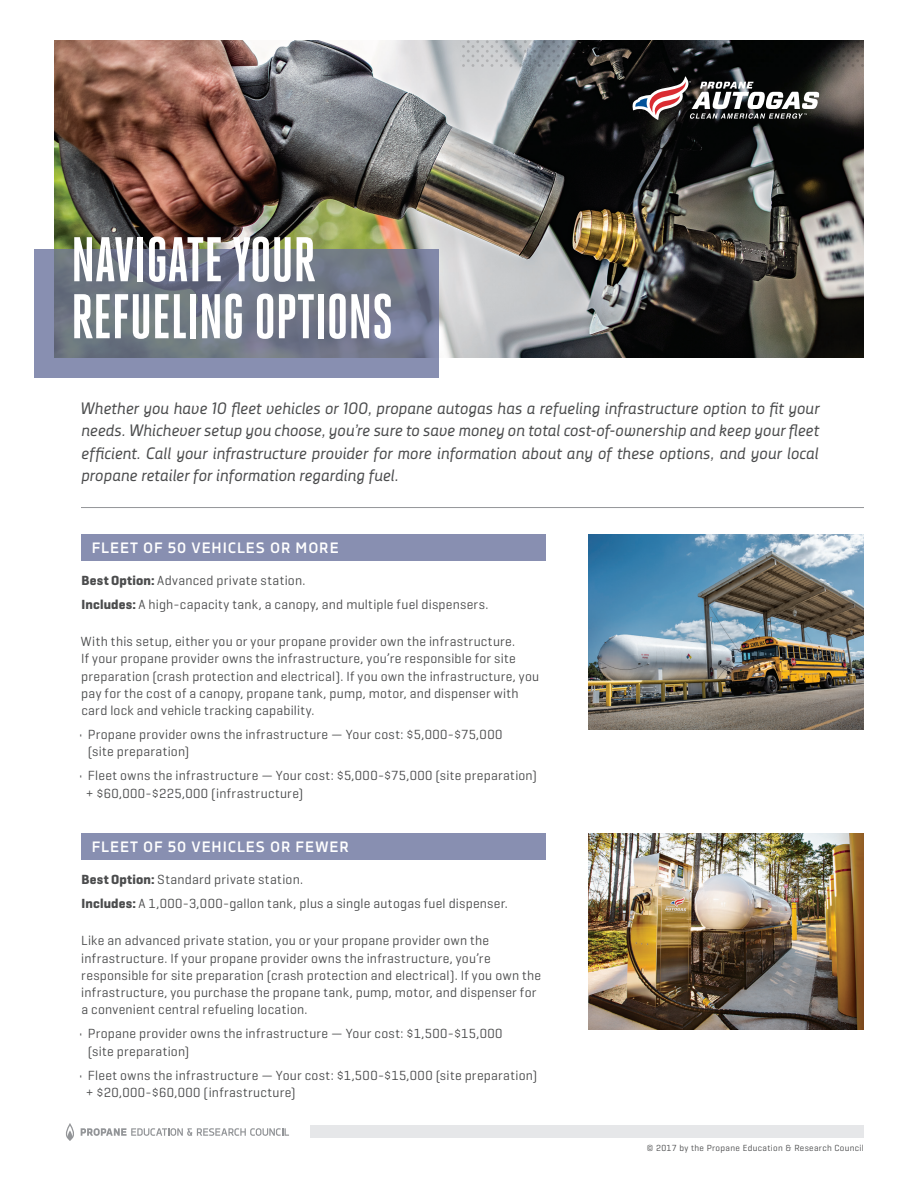
<style>
.page{position:relative;width:918px;height:1188px;background:#fff}
.page>*{position:absolute;margin:0;border:0;box-sizing:border-box;transform-origin:0 0}
.t1{font:700 63px/57px "Heroic Condensed";letter-spacing:-.01em;color:#fff}
.Body_Copy{font:italic 16.5px/22.5px "Decima Nova";letter-spacing:.005em;color:#4b4c4d;text-align:justify}
.t2{font:700 15px "Decima Nova";letter-spacing:.06em;color:#fff}
.t3{font:13.5px/17.2px "Geogrotesque";letter-spacing:.02em;color:#4b4c4d}
.t4{font:9px "Geogrotesque";letter-spacing:.04em;color:#4b4c4d}
.s1{font-weight:700}
</style>
<div class="page">
<img style="left:54px;top:40px;width:810px;height:318px">
<img style="left:588px;top:534px;width:276px;height:196px">
<img style="left:588px;top:833px;width:276px;height:196px">
<svg style="left:34px;top:250px;width:405px;height:128px;background:#747b8e"></svg>
<svg style="left:460px;top:40px;width:404px;height:28px;background:#3f4142"></svg>
<hr style="left:81px;top:507px;width:783px;height:1px;background:#939598">
<svg style="left:633px;top:76px;width:186px;height:44px"></svg>
<div style="left:81px;top:534px;width:464px;height:27px;background:#888fb1"></div>
<div style="left:81px;top:833px;width:464px;height:27px;background:#888fb1"></div>
<svg style="left:81px;top:1128px;width:208px;height:8px"></svg>
<svg style="left:66px;top:1123px;width:8px;height:18px"></svg>
<div style="left:310px;top:1125px;width:554px;height:13px;background:#e6e7e9"></div>
<p class="t1" style="left:71px;top:231px;width:324px">NAVIGATE YOUR<br>REFUELING OPTIONS</p>
<p class="Body_Copy" style="left:80px;top:396px;width:741px">Whether you have 10 fleet vehicles or 100, propane autogas has a refueling infrastructure option to fit your needs. Whichever setup you choose, you’re sure to save money on total cost-of-ownership and keep your fleet efficient. Call your infrastructure provider for more information about any of these options, and your local propane retailer for information regarding fuel.</p>
<p class="t2" style="left:92px;top:539px;width:248px">FLEET OF 50 VEHICLES OR MORE</p>
<p class="t3" style="left:82px;top:571px;width:225px"><span class="s1">Best Option:</span> Advanced private station.</p>
<p class="t3" style="left:82px;top:595px;width:408px"><span class="s1">Includes:</span> A high-capacity tank, a canopy, and multiple fuel dispensers.</p>
<p class="t3" style="left:81px;top:632px;width:460px">With this setup, either you or your propane provider own the infrastructure.<br>If your propane provider owns the infrastructure, you’re responsible for site preparation (crash protection and electrical). If you own the infrastructure, you pay for the cost of a canopy, propane tank, pump, motor, and dispenser with card lock and vehicle tracking capability.</p>
<p class="t3" style="left:88px;top:725px;width:416px;text-indent:-9px">• Propane provider owns the infrastructure — Your cost: $5,000-$75,000 (site preparation)</p>
<p class="t3" style="left:86px;top:767px;width:453px;text-indent:-7px">• Fleet owns the infrastructure — Your cost: $5,000-$75,000 (site preparation) + $60,000-$225,000 (infrastructure)</p>
<p class="t2" style="left:92px;top:838px;width:259px">FLEET OF 50 VEHICLES OR FEWER</p>
<p class="t3" style="left:82px;top:870px;width:223px"><span class="s1">Best Option:</span> Standard private station.</p>
<p class="t3" style="left:82px;top:894px;width:428px"><span class="s1">Includes:</span> A 1,000-3,000-gallon tank, plus a single autogas fuel dispenser.</p>
<p class="t3" style="left:81px;top:932px;width:462px">Like an advanced private station, you or your propane provider own the infrastructure. If your propane provider owns the infrastructure, you’re responsible for site preparation (crash protection and electrical). If you own the infrastructure, you purchase the propane tank, pump, motor, and dispenser for a convenient central refueling location.</p>
<p class="t3" style="left:88px;top:1025px;width:416px;text-indent:-9px">• Propane provider owns the infrastructure — Your cost: $1,500-$15,000 (site preparation)</p>
<p class="t3" style="left:86px;top:1066px;width:453px;text-indent:-7px">• Fleet owns the infrastructure — Your cost: $1,500-$15,000 (site preparation) + $20,000-$60,000 (infrastructure)</p>
<p class="t4" style="left:647px;top:1142px;width:219px">© 2017 by the Propane Education &amp; Research Council</p>
</div>
